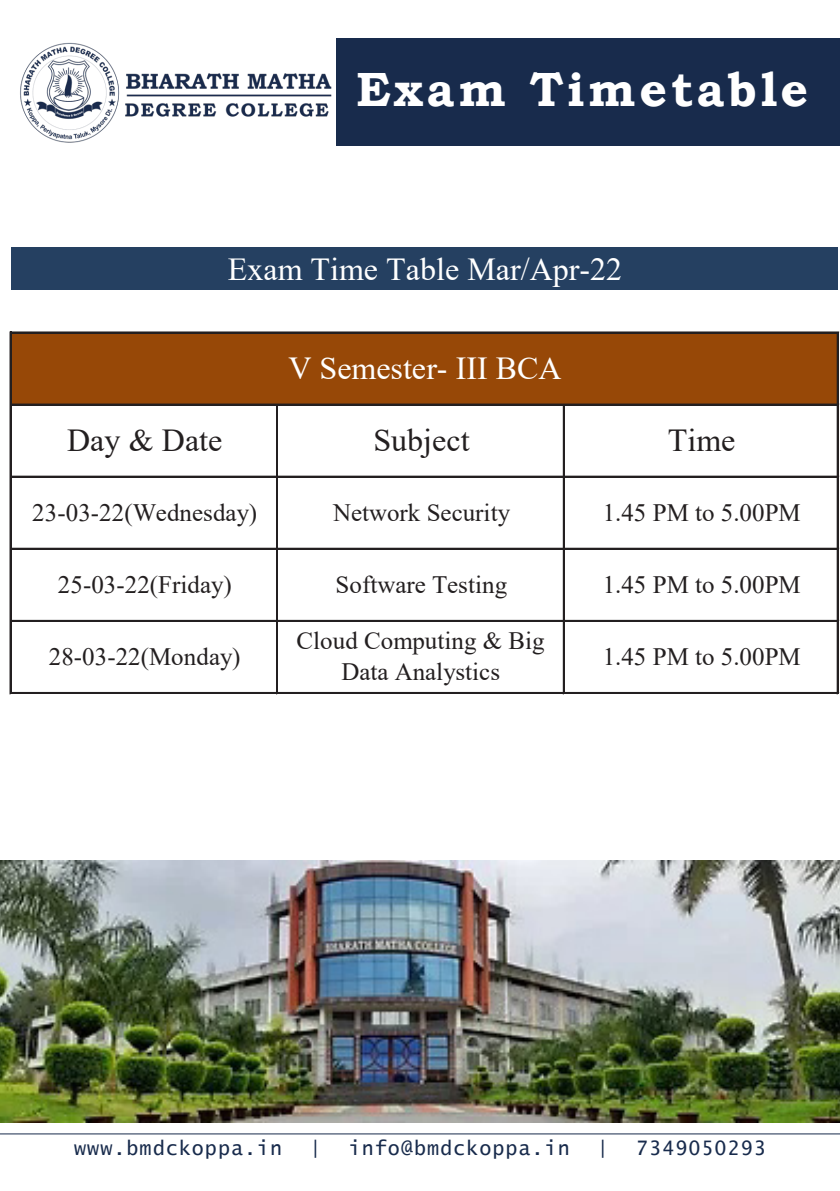
<style>
.page{position:relative;width:840px;height:1191px;background:#fff}
.page>*{position:absolute;margin:0;border:0;box-sizing:border-box;transform-origin:0 0}
.t1{font:700 48px "Bookman Old Style";letter-spacing:.075em;color:#fff}
.t2{font:32px "Times New Roman";color:#fff}
.t3{font:32px "Times New Roman";color:#231f20}
.t4{font:25px/31px "Times New Roman";letter-spacing:.005em;color:#231f20;text-align:center}
.t5{font:20px "Lucida Console";letter-spacing:.05em;color:#182b4c}
</style>
<div class="page">
<img style="left:20px;top:42px;width:312px;height:101px">
<div style="left:336px;top:38px;width:503px;height:108px;background:#182b4c"></div>
<hr style="left:0;top:1133px;width:839px;height:1px;background:#182b4c">
<img style="left:0;top:861px;width:839px;height:261px">
<div style="left:12px;top:248px;width:825px;height:42px;background:#254061"></div>
<div style="left:12px;top:333px;width:825px;height:72px;background:#974807"></div>
<hr style="left:10px;top:332px;width:2px;height:362px;background:#231f20">
<hr style="left:836px;top:333px;width:2px;height:361px;background:#231f20">
<hr style="left:276px;top:406px;width:2px;height:288px;background:#231f20">
<hr style="left:562px;top:406px;width:1px;height:288px;background:#231f20">
<hr style="left:563px;top:406px;width:1px;height:288px;background:#231f20">
<hr style="left:12px;top:332px;width:826px;height:1px;background:#231f20">
<hr style="left:12px;top:404px;width:826px;height:2px;background:#231f20">
<hr style="left:12px;top:476px;width:826px;height:2px;background:#231f20">
<hr style="left:12px;top:548px;width:826px;height:2px;background:#231f20">
<hr style="left:12px;top:620px;width:826px;height:2px;background:#231f20">
<hr style="left:12px;top:692px;width:826px;height:2px;background:#231f20">
<p class="t1" style="left:356px;top:55px;width:453px">Exam Timetable</p>
<p class="t2" style="left:228px;top:247px;width:395px">Exam Time Table Mar/Apr-22</p>
<p class="t2" style="left:288px;top:346px;width:274px">V Semester- III BCA</p>
<p class="t3" style="left:67px;top:418px;width:157px">Day &amp; Date</p>
<p class="t3" style="left:373px;top:418px;width:98px">Subject</p>
<p class="t3" style="left:667px;top:418px;width:69px">Time</p>
<p class="t4" style="left:32px;top:496px;width:226px">23-03-22(Wednesday)</p>
<p class="t4" style="left:333px;top:496px;width:178px">Network Security</p>
<p class="t4" style="left:602px;top:496px;width:199px">1.45 PM to 5.00PM</p>
<p class="t4" style="left:58px;top:568px;width:175px">25-03-22(Friday)</p>
<p class="t4" style="left:335px;top:568px;width:173px">Software Testing</p>
<p class="t4" style="left:602px;top:568px;width:199px">1.45 PM to 5.00PM</p>
<p class="t4" style="left:49px;top:640px;width:193px">28-03-22(Monday)</p>
<p class="t4" style="left:296px;top:625px;width:249px">Cloud Computing &amp; Big<br>Data Analystics</p>
<p class="t4" style="left:602px;top:640px;width:199px">1.45 PM to 5.00PM</p>
<p class="t5" style="left:74px;top:1139px;width:209px">www.bmdckoppa.in</p>
<p class="t5" style="left:309px;top:1139px;width:14px">|</p>
<p class="t5" style="left:348px;top:1139px;width:222px">info@bmdckoppa.in</p>
<p class="t5" style="left:596px;top:1139px;width:14px">|</p>
<p class="t5" style="left:635px;top:1139px;width:131px">7349050293</p>
</div>
